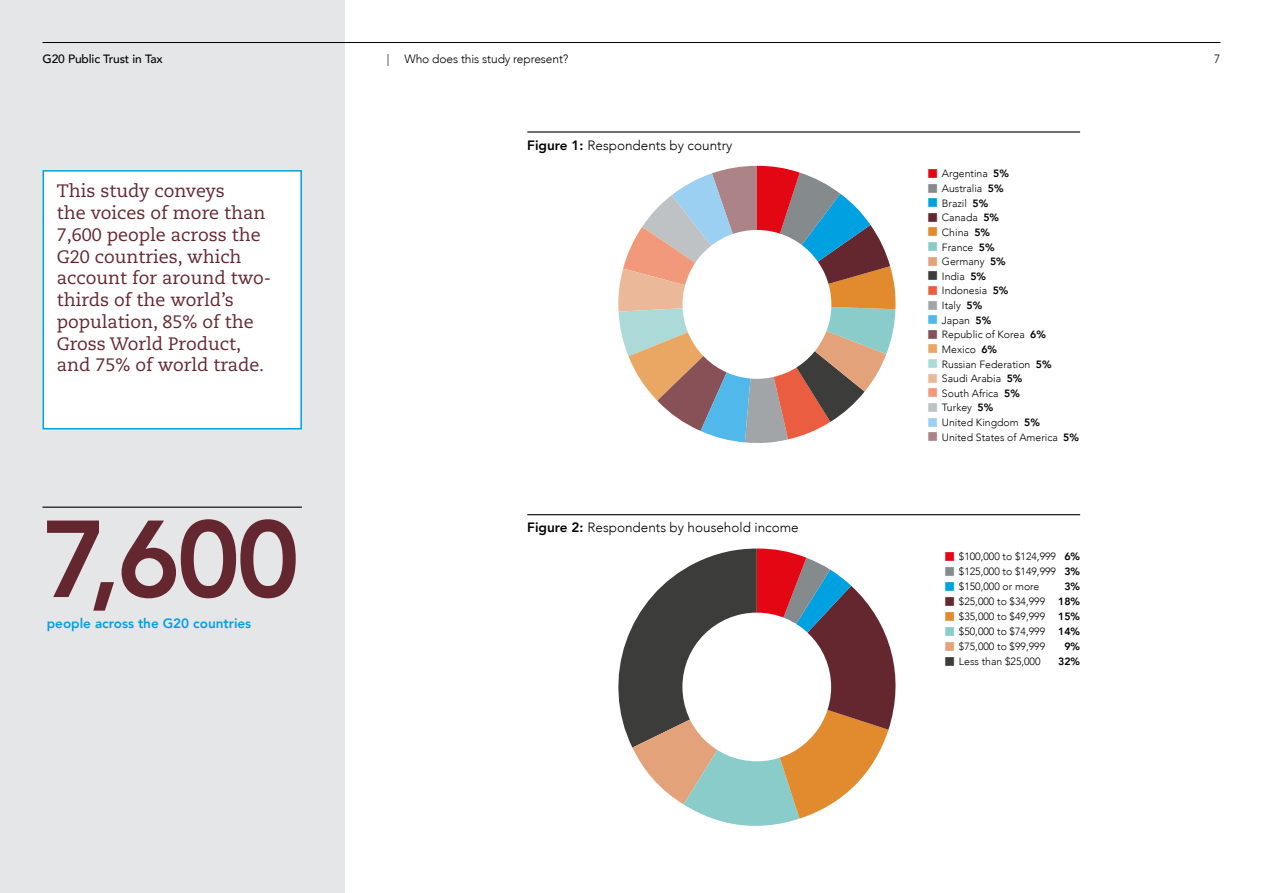
<style>
.page{position:relative;width:1263px;height:893px;background:#fff}
.page>*{position:absolute;margin:0;border:0;box-sizing:border-box;transform-origin:0 0}
.t1{font:800 108px "Avenir";color:#642730}
.t2{font:18px/21.8px "Caecilia";color:#642730}
.t3{font:300 13.5px "Avenir";color:#000}
.t4{font:800 13.5px "Avenir";color:#00a1e0}
.t5{font:300 12px "Avenir";letter-spacing:-.01em;color:#000}
.t6{font:500 12px "Avenir";letter-spacing:-.01em;color:#000}
.t7{font:300 10.5px "Avenir";color:#000}
.t8{font:800 10.5px "Avenir";color:#000}
.s1{font-weight:800}
.s2{color:#e30613}
.s3{color:#858a8d}
.s4{color:#00a1e0}
.s5{color:#642730}
.s6{color:#e18a2e}
.s7{color:#89ccca}
.s8{color:#e4a27a}
.s9{color:#3c3c3b}
.s10{color:#eb5d40}
.s11{color:#a1a5a8}
.s12{color:#50b8ea}
.s13{color:#875157}
.s14{color:#eaa763}
.s15{color:#acdad8}
.s16{color:#ebb99a}
.s17{color:#f3997b}
.s18{color:#bfc2c4}
.s19{color:#9bd0f3}
.s20{color:#ac8487}
</style>
<div class="page">
<div style="left:0;top:0;width:344px;height:893px;background:#e5e6e7"></div>
<hr style="left:43px;top:42px;width:1177px;height:1px;background:#000">
<svg style="left:618px;top:549px;width:277px;height:277px"></svg>
<div style="left:682px;top:613px;width:149px;height:148px;background:#fff;border-radius:50%"></div>
<hr style="left:43px;top:507px;width:259px;height:1px;background:#000">
<hr style="left:527px;top:131px;width:553px;height:2px;background:#000">
<svg style="left:618px;top:166px;width:277px;height:277px"></svg>
<div style="left:682px;top:230px;width:149px;height:149px;background:#fff;border-radius:50%"></div>
<hr style="left:527px;top:514px;width:553px;height:1px;background:#000">
<div style="left:43px;top:171px;width:258px;height:258px;background:#fff"></div>
<div style="left:43px;top:170px;width:259px;height:259px;border:2px solid #00a1e0"></div>
<p class="t5" style="left:387px;top:52px;width:183px">| Who does this study represent?</p>
<p class="t6" style="left:43px;top:48px;width:122px">G20 Public Trust in Tax</p>
<p class="t5" style="left:1214px;top:52px;width:8px">7</p>
<h2 class="t2" style="left:57px;top:181px;width:216px">This study conveys<br>the voices of more than<br>7,600 people across the<br>G20 countries, which account for around two&shy;thirds of the world’s population, 85% of the<br>Gross World Product, and 75% of world trade.</h2>
<h1 class="t1" style="left:43px;top:475px;width:259px">7,600</h1>
<p class="t4" style="left:47px;top:613px;width:206px">people across the G20 countries</p>
<p class="t3" style="left:527px;top:137px;width:207px"><span class="s1">Figure 1:</span> Respondents by country</p>
<p class="t3" style="left:527px;top:520px;width:273px"><span class="s1">Figure 2:</span> Respondents by household income</p>
<p class="t7" style="left:927px;top:168px;width:83px"><span class="s2">■</span> Argentina <span class="s1">5%</span></p>
<p class="t7" style="left:927px;top:182px;width:78px"><span class="s3">■</span> Australia <span class="s1">5%</span></p>
<p class="t7" style="left:927px;top:197px;width:63px"><span class="s4">■</span> Brazil <span class="s1">5%</span></p>
<p class="t7" style="left:927px;top:211px;width:74px"><span class="s5">■</span> Canada <span class="s1">5%</span></p>
<p class="t7" style="left:927px;top:226px;width:65px"><span class="s6">■</span> China <span class="s1">5%</span></p>
<p class="t7" style="left:927px;top:241px;width:69px"><span class="s7">■</span> France <span class="s1">5%</span></p>
<p class="t7" style="left:927px;top:255px;width:80px"><span class="s8">■</span> Germany <span class="s1">5%</span></p>
<p class="t7" style="left:927px;top:270px;width:61px"><span class="s9">■</span> India <span class="s1">5%</span></p>
<p class="t7" style="left:927px;top:285px;width:83px"><span class="s10">■</span> Indonesia <span class="s1">5%</span></p>
<p class="t7" style="left:927px;top:299px;width:57px"><span class="s11">■</span> Italy <span class="s1">5%</span></p>
<p class="t7" style="left:927px;top:314px;width:66px"><span class="s12">■</span> Japan <span class="s1">5%</span></p>
<p class="t7" style="left:927px;top:328px;width:120px"><span class="s13">■</span> Republic of Korea <span class="s1">6%</span></p>
<p class="t7" style="left:927px;top:343px;width:72px"><span class="s14">■</span> Mexico <span class="s1">6%</span></p>
<p class="t7" style="left:927px;top:358px;width:126px"><span class="s15">■</span> Russian Federation <span class="s1">5%</span></p>
<p class="t7" style="left:927px;top:372px;width:97px"><span class="s16">■</span> Saudi Arabia <span class="s1">5%</span></p>
<p class="t7" style="left:927px;top:387px;width:94px"><span class="s17">■</span> South Africa <span class="s1">5%</span></p>
<p class="t7" style="left:927px;top:402px;width:68px"><span class="s18">■</span> Turkey <span class="s1">5%</span></p>
<p class="t7" style="left:927px;top:416px;width:114px"><span class="s19">■</span> United Kingdom <span class="s1">5%</span></p>
<p class="t7" style="left:927px;top:431px;width:153px"><span class="s20">■</span> United States of America <span class="s1">5%</span></p>
<p class="t7" style="left:944px;top:550px;width:138px"><span class="s2">■</span> $100,000 to $124,999 <span class="s1">6%</span></p>
<p class="t7" style="left:944px;top:565px;width:138px"><span class="s3">■</span> $125,000 to $149,999 <span class="s1">3%</span></p>
<p class="t7" style="left:944px;top:580px;width:97px"><span class="s4">■</span> $150,000 or more</p>
<p class="t8" style="left:1064px;top:578px;width:17px">3%</p>
<p class="t7" style="left:944px;top:595px;width:138px"><span class="s5">■</span> $25,000 to $34,999 <span class="s1">18%</span></p>
<p class="t7" style="left:944px;top:610px;width:138px"><span class="s6">■</span> $35,000 to $49,999 <span class="s1">15%</span></p>
<p class="t7" style="left:944px;top:625px;width:138px"><span class="s7">■</span> $50,000 to $74,999 <span class="s1">14%</span></p>
<p class="t7" style="left:944px;top:640px;width:103px"><span class="s8">■</span> $75,000 to $99,999</p>
<p class="t8" style="left:1064px;top:638px;width:17px">9%</p>
<p class="t7" style="left:944px;top:655px;width:98px"><span class="s9">■</span> Less than $25,000</p>
<p class="t8" style="left:1058px;top:653px;width:23px">32%</p>
</div>
